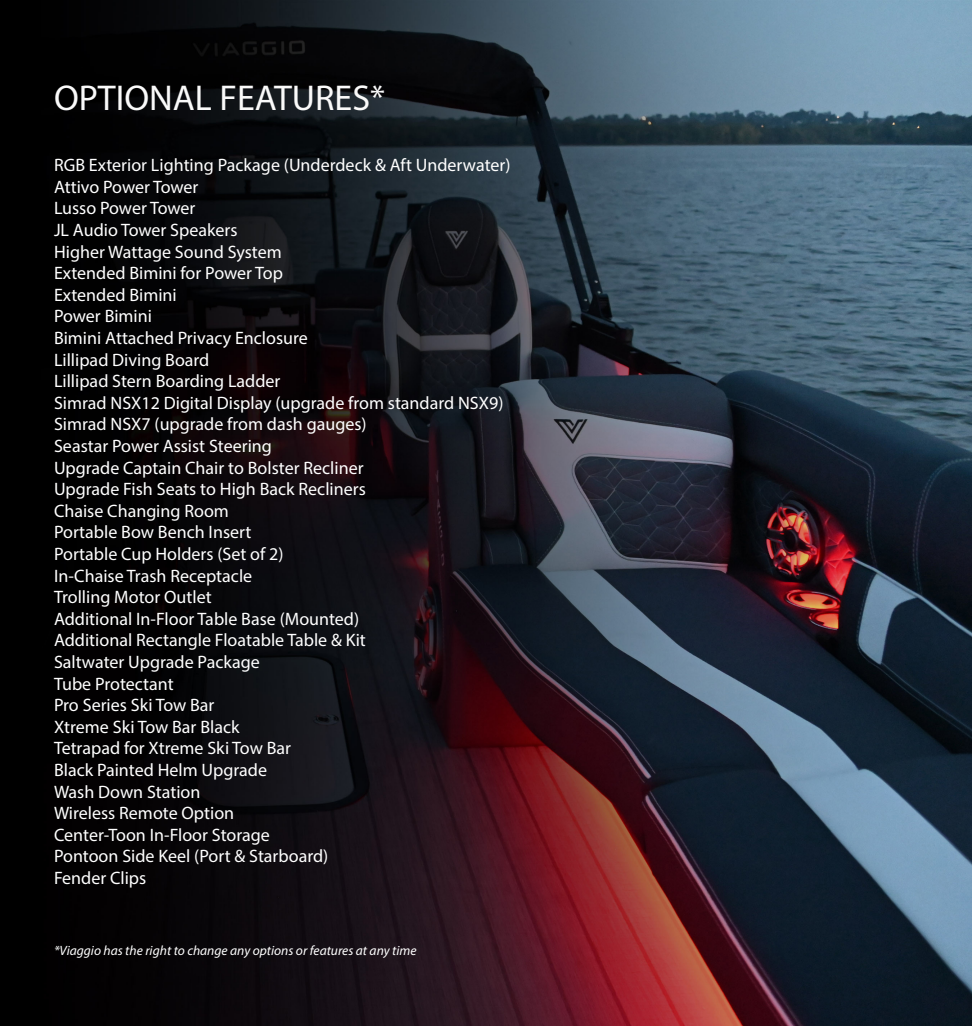
<style>
.page{position:relative;width:972px;height:1026px;background:#fff}
.page>*{position:absolute;margin:0;border:0;box-sizing:border-box;transform-origin:0 0}
.t1{font:36px "Myriad Pro";color:#fafafa}
.t2{font:18px "Myriad Pro";color:#fff}
.t3{font:italic 13.5px "Myriad Pro";color:#fff}
</style>
<div class="page">
<img style="left:0;top:0;width:972px;height:1026px">
<img style="left:0;top:369px;width:1px;height:335px">
<p class="t1" style="left:54px;top:76px;width:333px">OPTIONAL FEATURES*</p>
<p class="t2" style="left:54px;top:154px;width:458px">RGB Exterior Lighting Package (Underdeck &amp; Aft Underwater)</p>
<p class="t2" style="left:54px;top:176px;width:146px">Attivo Power Tower</p>
<p class="t2" style="left:54px;top:197px;width:143px">Lusso Power Tower</p>
<p class="t2" style="left:54px;top:219px;width:185px">JL Audio Tower Speakers</p>
<p class="t2" style="left:54px;top:240px;width:229px">Higher Wattage Sound System</p>
<p class="t2" style="left:54px;top:262px;width:230px">Extended Bimini for Power Top</p>
<p class="t2" style="left:54px;top:284px;width:124px">Extended Bimini</p>
<p class="t2" style="left:54px;top:305px;width:100px">Power Bimini</p>
<p class="t2" style="left:54px;top:327px;width:255px">Bimini Attached Privacy Enclosure</p>
<p class="t2" style="left:54px;top:348px;width:157px">Lillipad Diving Board</p>
<p class="t2" style="left:54px;top:370px;width:228px">Lillipad Stern Boarding Ladder</p>
<p class="t2" style="left:54px;top:392px;width:451px">Simrad NSX12 Digital Display (upgrade from standard NSX9)</p>
<p class="t2" style="left:54px;top:413px;width:314px">Simrad NSX7 (upgrade from dash gauges)</p>
<p class="t2" style="left:54px;top:435px;width:220px">Seastar Power Assist Steering</p>
<p class="t2" style="left:54px;top:456px;width:311px">Upgrade Captain Chair to Bolster Recliner</p>
<p class="t2" style="left:54px;top:478px;width:313px">Upgrade Fish Seats to High Back Recliners</p>
<p class="t2" style="left:54px;top:500px;width:176px">Chaise Changing Room</p>
<p class="t2" style="left:54px;top:521px;width:199px">Portable Bow Bench Insert</p>
<p class="t2" style="left:54px;top:543px;width:231px">Portable Cup Holders (Set of 2)</p>
<p class="t2" style="left:54px;top:564px;width:200px">In-Chaise Trash Receptacle</p>
<p class="t2" style="left:54px;top:586px;width:159px">Trolling Motor Outlet</p>
<p class="t2" style="left:54px;top:608px;width:307px">Additional In-Floor Table Base (Mounted)</p>
<p class="t2" style="left:54px;top:629px;width:313px">Additional Rectangle Floatable Table &amp; Kit</p>
<p class="t2" style="left:54px;top:651px;width:207px">Saltwater Upgrade Package</p>
<p class="t2" style="left:54px;top:672px;width:121px">Tube Protectant</p>
<p class="t2" style="left:54px;top:694px;width:162px">Pro Series Ski Tow Bar</p>
<p class="t2" style="left:54px;top:716px;width:187px">Xtreme Ski Tow Bar Black</p>
<p class="t2" style="left:54px;top:737px;width:239px">Tetrapad for Xtreme Ski Tow Bar</p>
<p class="t2" style="left:54px;top:759px;width:215px">Black Painted Helm Upgrade</p>
<p class="t2" style="left:54px;top:780px;width:148px">Wash Down Station</p>
<p class="t2" style="left:54px;top:802px;width:182px">Wireless Remote Option</p>
<p class="t2" style="left:54px;top:824px;width:217px">Center-Toon In-Floor Storage</p>
<p class="t2" style="left:54px;top:845px;width:276px">Pontoon Side Keel (Port &amp; Starboard)</p>
<p class="t2" style="left:54px;top:867px;width:94px">Fender Clips</p>
<p class="t3" style="left:54px;top:942px;width:364px">*Viaggio has the right to change any options or features at any time</p>
</div>
